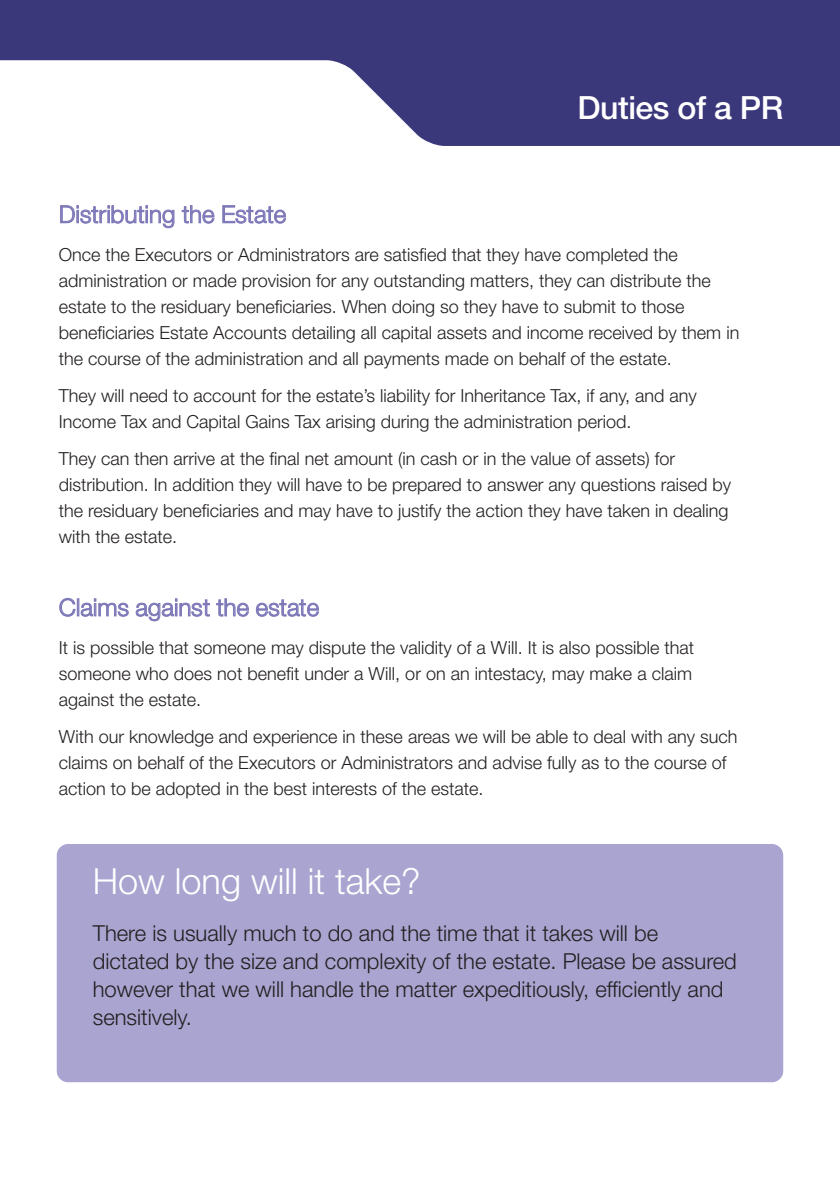
<style>
.page{position:relative;width:840px;height:1191px;background:#fff}
.page>*{position:absolute;margin:0;border:0;box-sizing:border-box;transform-origin:0 0}
.t1{font:300 36px "Helvetica Neue LT Pro";color:#fff}
.t2{font:500 32px "Helvetica Neue LT Pro";letter-spacing:-.015em;color:#fff}
.t3{font:300 24px "Helvetica Neue LT Pro";color:#7d78b8}
.t4{font:300 22px/28px "Helvetica Neue LT Pro";color:#231f20}
.t5{font:300 18px/26px "Helvetica Neue LT Pro";color:#231f20}
</style>
<div class="page">
<svg style="left:0;top:0;width:839px;height:146px;fill:#3b377b"></svg>
<div style="left:57px;top:844px;width:725px;height:238px;background:#a9a4d0;border-radius:11px"></div>
<h2 class="t2" style="left:577px;top:96px;width:207px">Duties of a PR</h2>
<h3 class="t3" style="left:59px;top:206px;width:228px">Distributing the Estate</h3>
<p class="t5" style="left:59px;top:243px;width:681px">Once the Executors or Administrators are satisfied that they have completed the administration or made provision for any outstanding matters, they can distribute the estate to the residuary beneficiaries. When doing so they have to submit to those beneficiaries Estate Accounts detailing all capital assets and income received by them in the course of the administration and all payments made on behalf of the estate.</p>
<p class="t5" style="left:59px;top:384px;width:639px">They will need to account for the estate’s liability for Inheritance Tax, if any, and any<br>Income Tax and Capital Gains Tax arising during the administration period.</p>
<p class="t5" style="left:59px;top:447px;width:673px">They can then arrive at the final net amount (in cash or in the value of assets) for distribution. In addition they will have to be prepared to answer any questions raised by the residuary beneficiaries and may have to justify the action they have taken in dealing with the estate.</p>
<h3 class="t3" style="left:59px;top:599px;width:261px">Claims against the estate</h3>
<p class="t5" style="left:59px;top:636px;width:636px">It is possible that someone may dispute the validity of a Will. It is also possible that someone who does not benefit under a Will, or on an intestacy, may make a claim against the estate.</p>
<p class="t5" style="left:59px;top:725px;width:679px">With our knowledge and experience in these areas we will be able to deal with any such claims on behalf of the Executors or Administrators and advise fully as to the course of action to be adopted in the best interests of the estate.</p>
<h1 class="t1" style="left:93px;top:868px;width:329px">How long will it take?</h1>
<p class="t4" style="left:93px;top:921px;width:645px">There is usually much to do and the time that it takes will be dictated by the size and complexity of the estate. Please be assured however that we will handle the matter expeditiously, efficiently and sensitively.</p>
</div>
